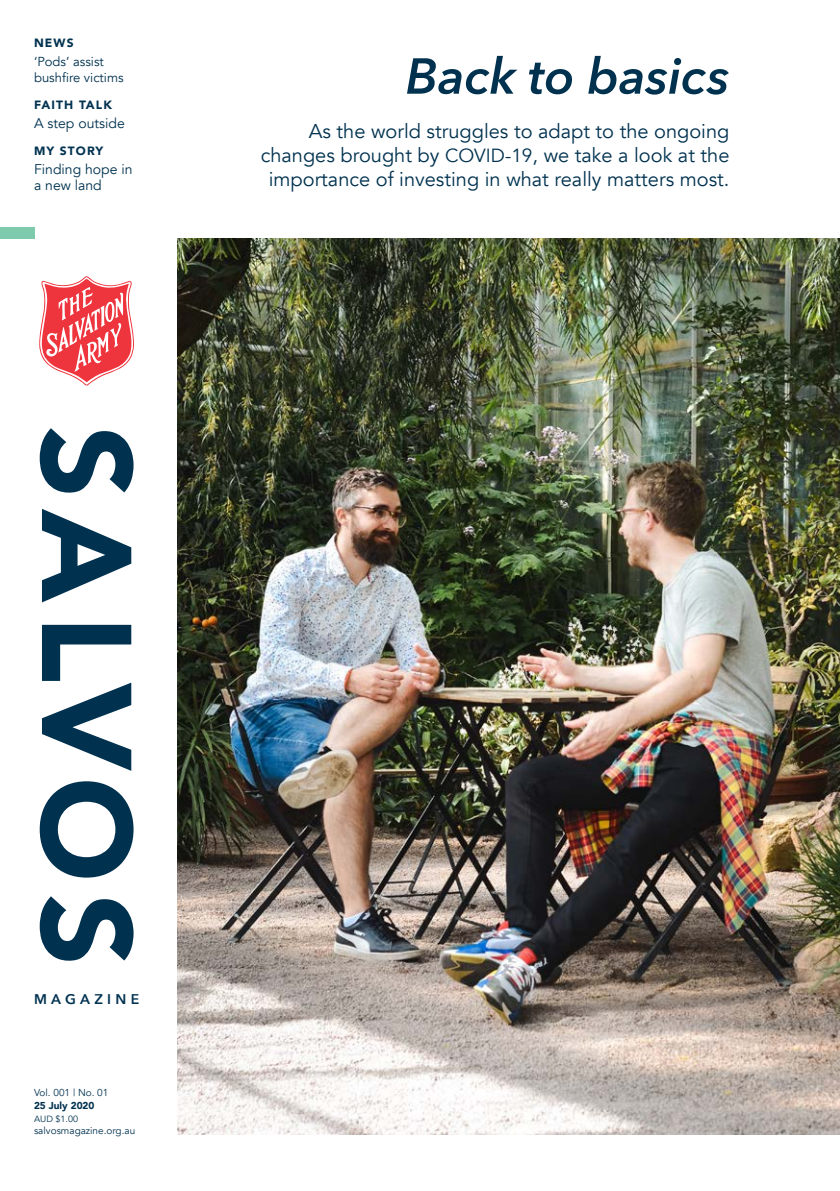
<style>
.page{position:relative;width:840px;height:1191px;background:#fff}
.page>*{position:absolute;margin:0;border:0;box-sizing:border-box;transform-origin:0 0}
.t1{font:italic 600 50px "Avenir Next";letter-spacing:-.005em;color:#003250}
.t2{font:20px/24px "Avenir";color:#003250;text-align:right}
.Article_Heading{font:14px/16px "Avenir";color:#003250}
.Article_Line{font:600 14px "Avenir Next";letter-spacing:.305em;color:#003250}
.Article_Heading-2{font:13px/16px "Avenir";color:#003250}
.Article_Heading-3{font:900 12px "Avenir";letter-spacing:.09em;color:#003250}
.t3{font:10px/13px "Avenir";color:#003250}
.t4{font:9px "Avenir";color:#003250}
.s1{font-size:19px}
.s2{font-weight:900}
</style>
<div class="page">
<div style="left:0;top:227px;width:34px;height:11px;background:#7dcaac"></div>
<img style="left:177px;top:238px;width:662px;height:896px">
<svg style="left:39px;top:276px;width:95px;height:109px"></svg>
<svg style="left:40px;top:428px;width:93px;height:532px"></svg>
<p class="Article_Heading-3" style="left:34px;top:32px;width:41px">NEWS</p>
<p class="Article_Heading-2" style="left:34px;top:53px;width:91px">‘Pods’ assist bushfire victims</p>
<p class="Article_Heading-3" style="left:34px;top:94px;width:79px">FAITH TALK</p>
<p class="Article_Heading" style="left:34px;top:115px;width:92px">A step outside</p>
<p class="Article_Heading-3" style="left:34px;top:141px;width:71px">MY STORY</p>
<p class="Article_Heading" style="left:34px;top:161px;width:100px">Finding hope in a new land</p>
<p class="t1" style="left:405px;top:33px;width:325px">Back to basics</p>
<p class="t2" style="left:260px;top:119px;width:470px">As the world struggles to adapt to the ongoing changes brought by <span class="s1">COVID-19</span>, we take a look at the importance of investing in what really matters most.</p>
<p class="Article_Line" style="left:34px;top:987px;width:107px">MAGAZINE</p>
<p class="t3" style="left:34px;top:1086px;width:76px">Vol. 001 | No. 01<br><span class="s2">25 July 2020</span></p>
<p class="t4" style="left:34px;top:1113px;width:46px">AUD $1.00</p>
<p class="t3" style="left:34px;top:1124px;width:103px">salvosmagazine.org.au</p>
</div>
